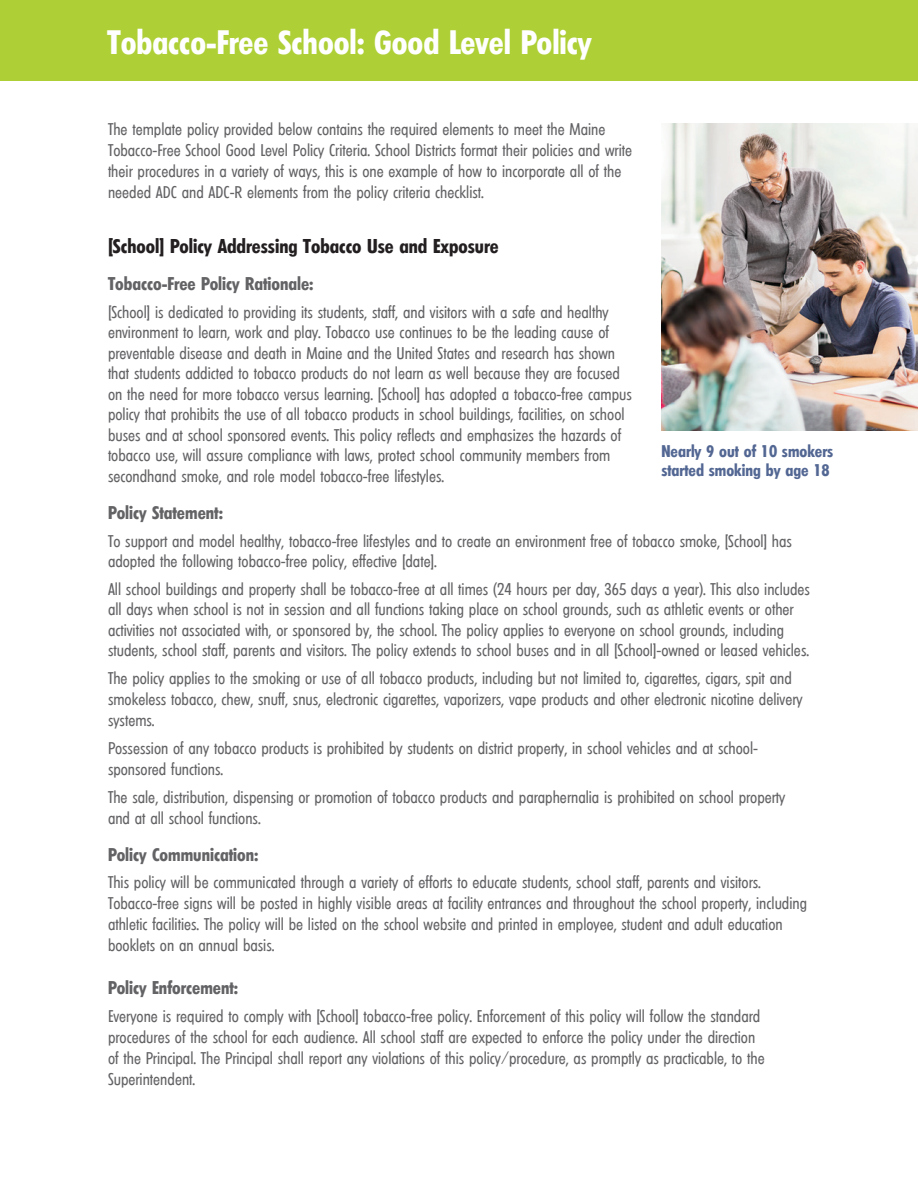
<style>
.page{position:relative;width:918px;height:1188px;background:#fff}
.page>*{position:absolute;margin:0;border:0;box-sizing:border-box;transform-origin:0 0}
.t1{font:600 condensed 33px "Limerick";color:#fff}
.t2{font:600 condensed 19.5px "Limerick";color:#231f20}
.t3{font:600 condensed 18px "Limerick";color:#636366}
.t4{font:condensed 16.5px/21px "Limerick";color:#636366}
.t5{font:600 condensed 16.5px/18.8px "Limerick";color:#536793}
</style>
<div class="page">
<img style="left:662px;top:124px;width:256px;height:306px">
<div style="left:0;top:0;width:918px;height:81px;background:#aed036"></div>
<h1 class="t1" style="left:108px;top:23px;width:486px">Tobacco-Free School: Good Level Policy</h1>
<p class="t4" style="left:108px;top:119px;width:526px">The template policy provided below contains the required elements to meet the Maine Tobacco-Free School Good Level Policy Criteria. School Districts format their policies and write their procedures in a variety of ways, this is one example of how to incorporate all of the needed ADC and ADC-R elements from the policy criteria checklist.</p>
<p class="t2" style="left:108px;top:235px;width:392px">[School] Policy Addressing Tobacco Use and Exposure</p>
<p class="t3" style="left:108px;top:273px;width:207px">Tobacco-Free Policy Rationale:</p>
<p class="t4" style="left:108px;top:302px;width:525px;line-height:20.5px">[School] is dedicated to providing its students, staff, and visitors with a safe and healthy environment to learn, work and play. Tobacco use continues to be the leading cause of preventable disease and death in Maine and the United States and research has shown that students addicted to tobacco products do not learn as well because they are focused on the need for more tobacco versus learning. [School] has adopted a tobacco-free campus policy that prohibits the use of all tobacco products in school buildings, facilities, on school buses and at school sponsored events. This policy reflects and emphasizes the hazards of tobacco use, will assure compliance with laws, protect school community members from secondhand smoke, and role model tobacco-free lifestyles.</p>
<p class="t3" style="left:108px;top:502px;width:116px">Policy Statement:</p>
<p class="t4" style="left:108px;top:531px;width:686px;line-height:20.5px">To support and model healthy, tobacco-free lifestyles and to create an environment free of tobacco smoke, [School] has adopted the following tobacco-free policy, effective [date].</p>
<p class="t4" style="left:108px;top:579px;width:703px;line-height:20.5px">All school buildings and property shall be tobacco-free at all times (24 hours per day, 365 days a year). This also includes all days when school is not in session and all functions taking place on school grounds, such as athletic events or other activities not associated with, or sponsored by, the school. The policy applies to everyone on school grounds, including students, school staff, parents and visitors. The policy extends to school buses and in all [School]-owned or leased vehicles.</p>
<p class="t4" style="left:108px;top:668px;width:696px">The policy applies to the smoking or use of all tobacco products, including but not limited to, cigarettes, cigars, spit and smokeless tobacco, chew, snuff, snus, electronic cigarettes, vaporizers, vape products and other electronic nicotine delivery systems.</p>
<p class="t4" style="left:108px;top:738px;width:652px">Possession of any tobacco products is prohibited by students on district property, in school vehicles and at school&shy;sponsored functions.</p>
<p class="t4" style="left:108px;top:787px;width:679px">The sale, distribution, dispensing or promotion of tobacco products and paraphernalia is prohibited on school property and at all school functions.</p>
<p class="t3" style="left:108px;top:844px;width:152px">Policy Communication:</p>
<p class="t4" style="left:108px;top:872px;width:701px">This policy will be communicated through a variety of efforts to educate students, school staff, parents and visitors.<br>Tobacco-free signs will be posted in highly visible areas at facility entrances and throughout the school property, including athletic facilities. The policy will be listed on the school website and printed in employee, student and adult education booklets on an annual basis.</p>
<p class="t3" style="left:108px;top:977px;width:132px">Policy Enforcement:</p>
<p class="t4" style="left:108px;top:1006px;width:658px">Everyone is required to comply with [School] tobacco-free policy. Enforcement of this policy will follow the standard procedures of the school for each audience. All school staff are expected to enforce the policy under the direction of the Principal. The Principal shall report any violations of this policy/procedure, as promptly as practicable, to the Superintendent.</p>
<p class="t5" style="left:662px;top:442px;width:173px">Nearly 9 out of 10 smokers started smoking by age 18</p>
</div>
